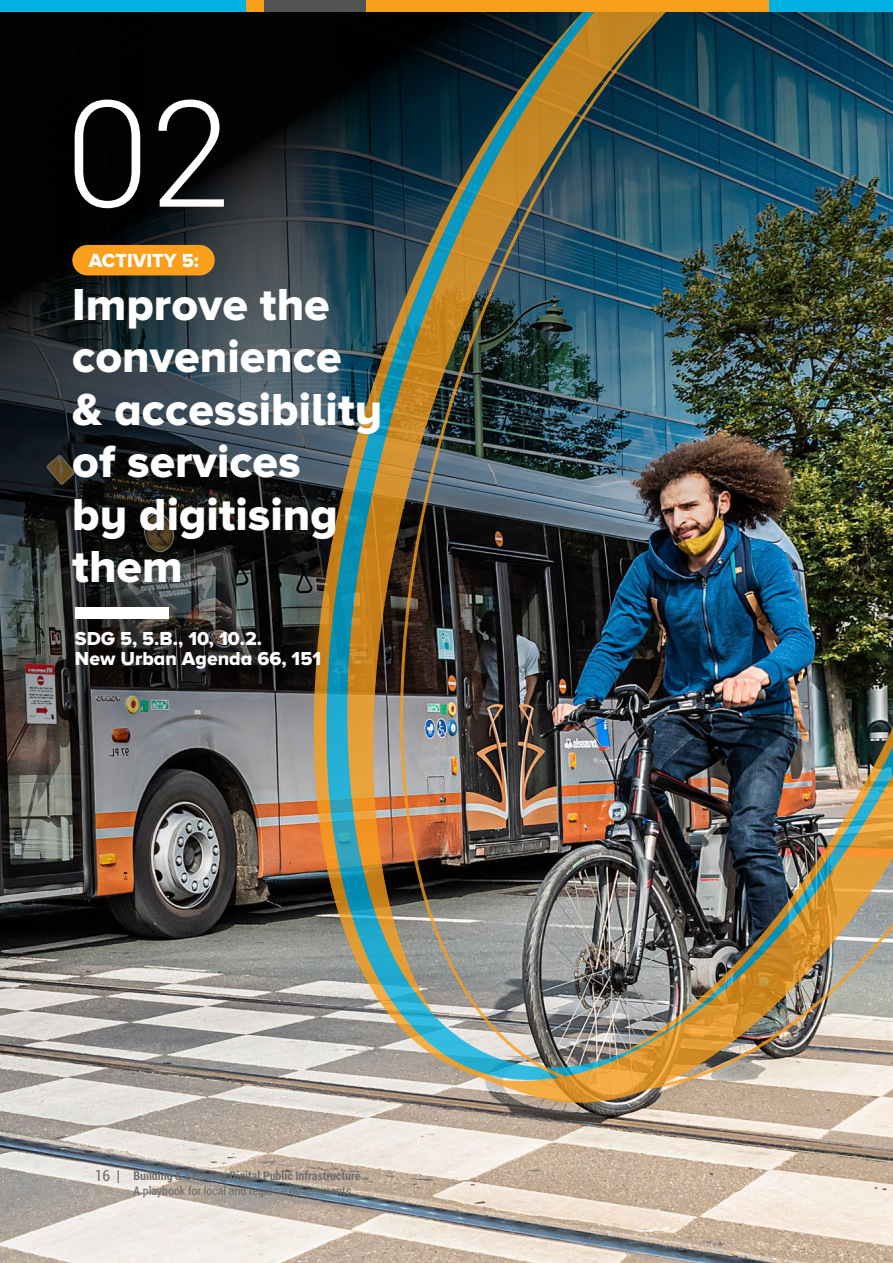
<style>
.page{position:relative;width:893px;height:1263px;background:#fff}
.page>*{position:absolute;margin:0;border:0;box-sizing:border-box;transform-origin:0 0}
.t1{font:300 148.5px "Roboto";color:#fff}
.t2{font:46.5px/52.5px "Proxima Nova A Extrabld";color:#fff}
.t3{font:19.65px "Proxima Nova A Extrabld";color:#fff}
.t4{font:19.5px/19.5px "Proxima Nova A Extrabld";color:#fff}
.t5{font:700 condensed 12px/14.4px "Roboto";color:#6e6e6e}
.s1{font-weight:400;font-size:15px}
.s2{font-weight:400}
</style>
<div class="page">
<img style="left:0;top:12px;width:893px;height:1251px">
<img style="left:314px;top:12px;width:37px;height:1091px">
<img style="left:326px;top:12px;width:25px;height:1071px">
<img style="left:351px;top:12px;width:542px;height:1123px">
<div style="left:75px;top:607px;width:93px;height:12px;background:#fff"></div>
<div style="left:72px;top:245px;width:143px;height:30px;background:#f99f1c;border-radius:15px"></div>
<div style="left:0;top:0;width:893px;height:12px;background:#f99f1c"></div>
<div style="left:0;top:0;width:246px;height:12px;background:#00b1e1"></div>
<div style="left:264px;top:0;width:101px;height:12px;background:#515254"></div>
<div style="left:769px;top:0;width:124px;height:12px;background:#00b1e1"></div>
<h1 class="t1" style="left:66px;top:51px;width:166px">02</h1>
<h3 class="t3" style="left:89px;top:249px;width:112px">ACTIVITY 5:</h3>
<h2 class="t2" style="left:72px;top:277px;width:311px">Improve the convenience &amp; accessibility of services<br>by digitising them</h2>
<h3 class="t4" style="left:75px;top:629px;width:248px">SDG 5, 5.B., 10, 10.2.<br>New Urban Agenda 66, 151</h3>
<p class="t5" style="left:134px;top:1168px;width:228px;text-indent:-39px"><span class="s1">16 |</span> Building &amp; Securing Digital Public Infrastructure<br><span class="s2">A playbook for local and regional governments</span></p>
</div>
